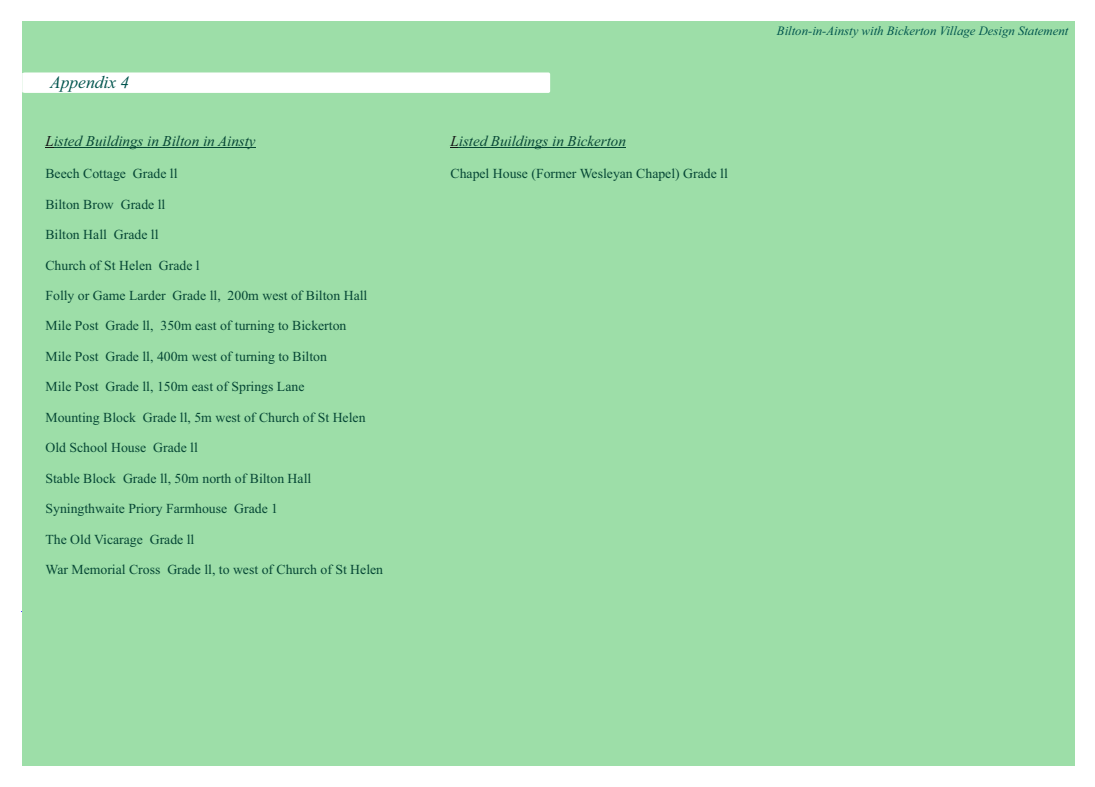
<style>
.page{position:relative;width:1095px;height:787px;background:#fff}
.page>*{position:absolute;margin:0;border:0;box-sizing:border-box;transform-origin:0 0}
.t1{font:italic 17.5px "Times New Roman";color:#00544d}
.t2{font:italic 15px "Times New Roman";color:#064735}
.t3{font:13.75px "Times New Roman";color:#064735}
.t4{font:italic 12.75px "Times New Roman";color:#00544d}
.s1{color:#151616}
</style>
<div class="page">
<div style="left:22px;top:21px;width:1053px;height:744px;background:#9ddea8"></div>
<svg style="left:22px;top:72px;width:528px;height:21px;background:#fcfefc"></svg>
<hr style="left:54px;top:147px;width:202px;height:1px;background:#064735">
<hr style="left:459px;top:147px;width:167px;height:1px;background:#064735">
<p class="t1" style="left:50px;top:76px;width:81px">Appendix 4</p>
<p class="t2" style="left:45px;top:135px;width:212px"><span class="s1">L</span>isted Buildings in Bilton in Ainsty</p>
<p class="t2" style="left:450px;top:135px;width:177px"><span class="s1">L</span>isted Buildings in Bickerton</p>
<p class="t3" style="left:45px;top:168px;width:134px">Beech Cottage Grade ll</p>
<p class="t3" style="left:450px;top:168px;width:279px">Chapel House (Former Wesleyan Chapel) Grade ll</p>
<p class="t3" style="left:45px;top:199px;width:121px">Bilton Brow Grade ll</p>
<p class="t3" style="left:45px;top:229px;width:115px">Bilton Hall Grade ll</p>
<p class="t3" style="left:45px;top:260px;width:156px">Church of St Helen Grade l</p>
<p class="t3" style="left:45px;top:290px;width:323px">Folly or Game Larder Grade ll, 200m west of Bilton Hall</p>
<p class="t3" style="left:45px;top:321px;width:302px">Mile Post Grade ll, 350m east of turning to Bickerton</p>
<p class="t3" style="left:45px;top:351px;width:283px">Mile Post Grade ll, 400m west of turning to Bilton</p>
<p class="t3" style="left:45px;top:382px;width:260px">Mile Post Grade ll, 150m east of Springs Lane</p>
<p class="t3" style="left:45px;top:412px;width:322px">Mounting Block Grade ll, 5m west of Church of St Helen</p>
<p class="t3" style="left:45px;top:443px;width:154px">Old School House Grade ll</p>
<p class="t3" style="left:45px;top:473px;width:267px">Stable Block Grade ll, 50m north of Bilton Hall</p>
<p class="t3" style="left:45px;top:504px;width:234px">Syningthwaite Priory Farmhouse Grade 1</p>
<p class="t3" style="left:45px;top:534px;width:150px">The Old Vicarage Grade ll</p>
<p class="t3" style="left:45px;top:564px;width:339px">War Memorial Cross Grade ll, to west of Church of St Helen</p>
<p class="t4" style="left:777px;top:26px;width:293px">Bilton-in-Ainsty with Bickerton Village Design Statement</p>
</div>
